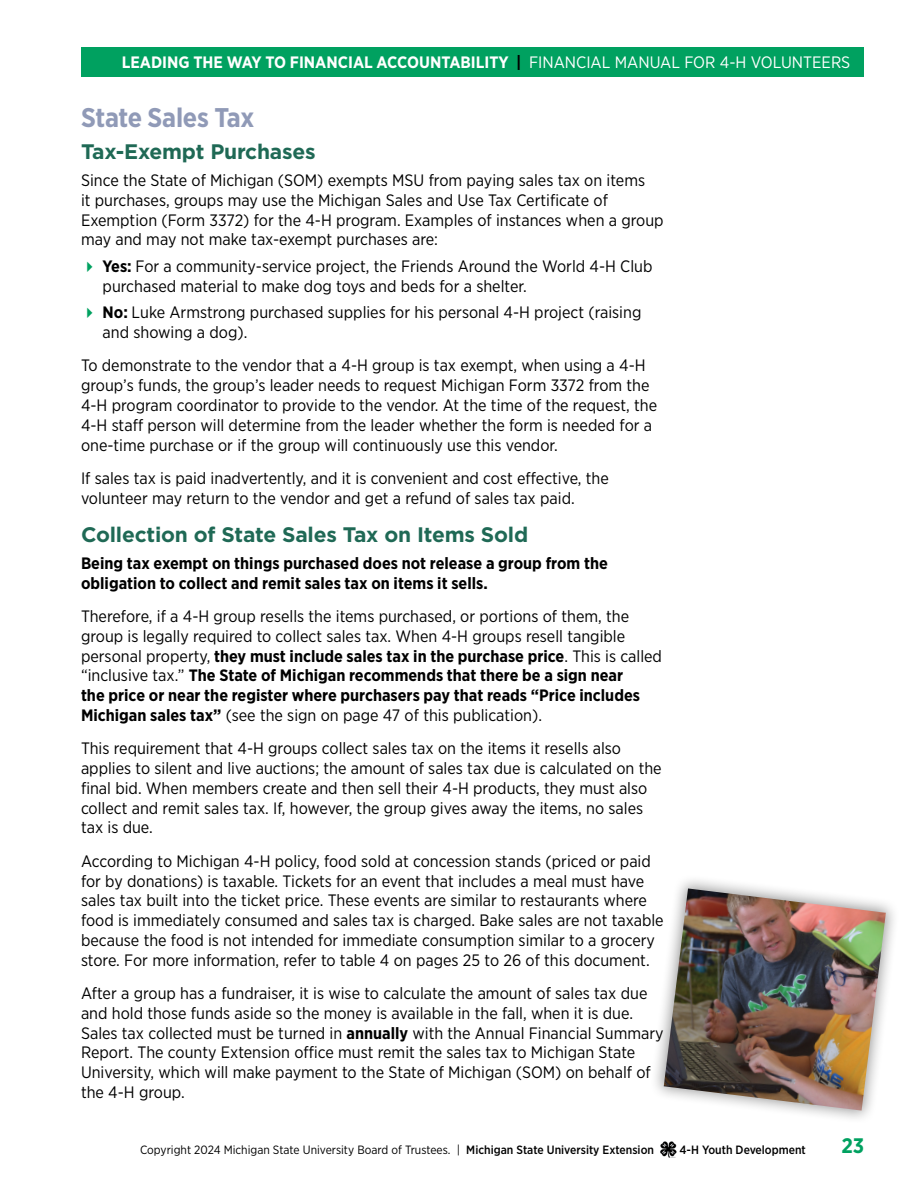
<style>
.page{position:relative;width:918px;height:1188px;background:#fff}
.page>*{position:absolute;margin:0;border:0;box-sizing:border-box;transform-origin:0 0}
.t1{font:700 27px "Gotham Narrow";letter-spacing:-.01em;color:#909ab7}
.t2{font:700 21px "Gotham";letter-spacing:-.01em;color:#1f6955}
.t3{font:700 21px "Gotham Narrow";color:#00a160}
.Body{font:16.5px/19.8px "Gotham Narrow";color:#000}
.Body-2{font:700 16.5px/19.8px "Gotham Narrow";color:#000}
.t4{font:700 16.5px "Gotham Narrow";color:#fff}
.t5{font:12px "Gotham Narrow";color:#000}
.t6{font:500 12px "Gotham Narrow";color:#000}
.s1{color:#000}
.s2{font-weight:400}
.s3{font-weight:700}
.s4{font-weight:500}
</style>
<div class="page">
<img style="left:660px;top:1141px;width:16px;height:16px">
<div style="left:81px;top:47px;width:783px;height:30px;background:#00a160"></div>
<div style="left:650px;top:874px;width:250px;height:251px;background:#000;opacity:.4"></div>
<img style="left:664px;top:888px;width:222px;height:223px">
<p class="t4" style="left:122px;top:52px;width:730px">LEADING THE WAY TO FINANCIAL ACCOUNTABILITY <span class="s1">|</span> <span class="s2">FINANCIAL MANUAL FOR 4-H VOLUNTEERS</span></p>
<h3 class="t1" style="left:81px;top:101px;width:175px">State Sales Tax</h3>
<h4 class="t2" style="left:81px;top:138px;width:236px">Tax-Exempt Purchases</h4>
<p class="Body" style="left:81px;top:170px;width:584px">Since the State of Michigan (SOM) exempts MSU from paying sales tax on items<br>it purchases, groups may use the Michigan Sales and Use Tax Certificate of Exemption (Form 3372) for the 4-H program. Examples of instances when a group may and may not make tax-exempt purchases are:</p>
<p class="Body" style="left:103px;top:256px;width:551px"><span class="s3">Yes:</span> For a community-service project, the Friends Around the World 4-H Club purchased material to make dog toys and beds for a shelter.</p>
<p class="Body" style="left:103px;top:302px;width:540px"><span class="s3">No:</span> Luke Armstrong purchased supplies for his personal 4-H project (raising and showing a dog).</p>
<p class="Body" style="left:81px;top:355px;width:578px">To demonstrate to the vendor that a 4-H group is tax exempt, when using a 4-H group’s funds, the group’s leader needs to request Michigan Form 3372 from the 4-H program coordinator to provide to the vendor. At the time of the request, the 4-H staff person will determine from the leader whether the form is needed for a one-time purchase or if the group will continuously use this vendor.</p>
<p class="Body" style="left:81px;top:468px;width:529px">If sales tax is paid inadvertently, and it is convenient and cost effective, the volunteer may return to the vendor and get a refund of sales tax paid.</p>
<h4 class="t2" style="left:81px;top:521px;width:449px">Collection of State Sales Tax on Items Sold</h4>
<p class="Body-2" style="left:81px;top:553px;width:528px">Being tax exempt on things purchased does not release a group from the obligation to collect and remit sales tax on items it sells.</p>
<p class="Body" style="left:81px;top:606px;width:583px">Therefore, if a 4-H group resells the items purchased, or portions of them, the group is legally required to collect sales tax. When 4-H groups resell tangible personal property, <span class="s3">they must include sales tax in the purchase price</span>. This is called “inclusive tax.” <span class="s3">The State of Michigan recommends that there be a sign near<br>the price or near the register where purchasers pay that reads “Price includes Michigan sales tax”</span> (see the sign on page 47 of this publication).</p>
<p class="Body" style="left:81px;top:738px;width:582px">This requirement that 4-H groups collect sales tax on the items it resells also applies to silent and live auctions; the amount of sales tax due is calculated on the final bid. When members create and then sell their 4-H products, they must also collect and remit sales tax. If, however, the group gives away the items, no sales tax is due.</p>
<p class="Body" style="left:81px;top:851px;width:584px">According to Michigan 4-H policy, food sold at concession stands (priced or paid for by donations) is taxable. Tickets for an event that includes a meal must have sales tax built into the ticket price. These events are similar to restaurants where food is immediately consumed and sales tax is charged. Bake sales are not taxable because the food is not intended for immediate consumption similar to a grocery store. For more information, refer to table 4 on pages 25 to 26 of this document.</p>
<p class="Body" style="left:81px;top:983px;width:584px">After a group has a fundraiser, it is wise to calculate the amount of sales tax due and hold those funds aside so the money is available in the fall, when it is due.<br>Sales tax collected must be turned in <span class="s3">annually</span> with the Annual Financial Summary Report. The county Extension office must remit the sales tax to Michigan State University, which will make payment to the State of Michigan (SOM) on behalf of the 4-H group.</p>
<p class="t5" style="left:140px;top:1143px;width:515px">Copyright 2024 Michigan State University Board of Trustees. | <span class="s4">Michigan State University Extension</span></p>
<p class="t6" style="left:679px;top:1143px;width:128px">4-H Youth Development</p>
<p class="t3" style="left:841px;top:1132px;width:24px">23</p>
</div>
